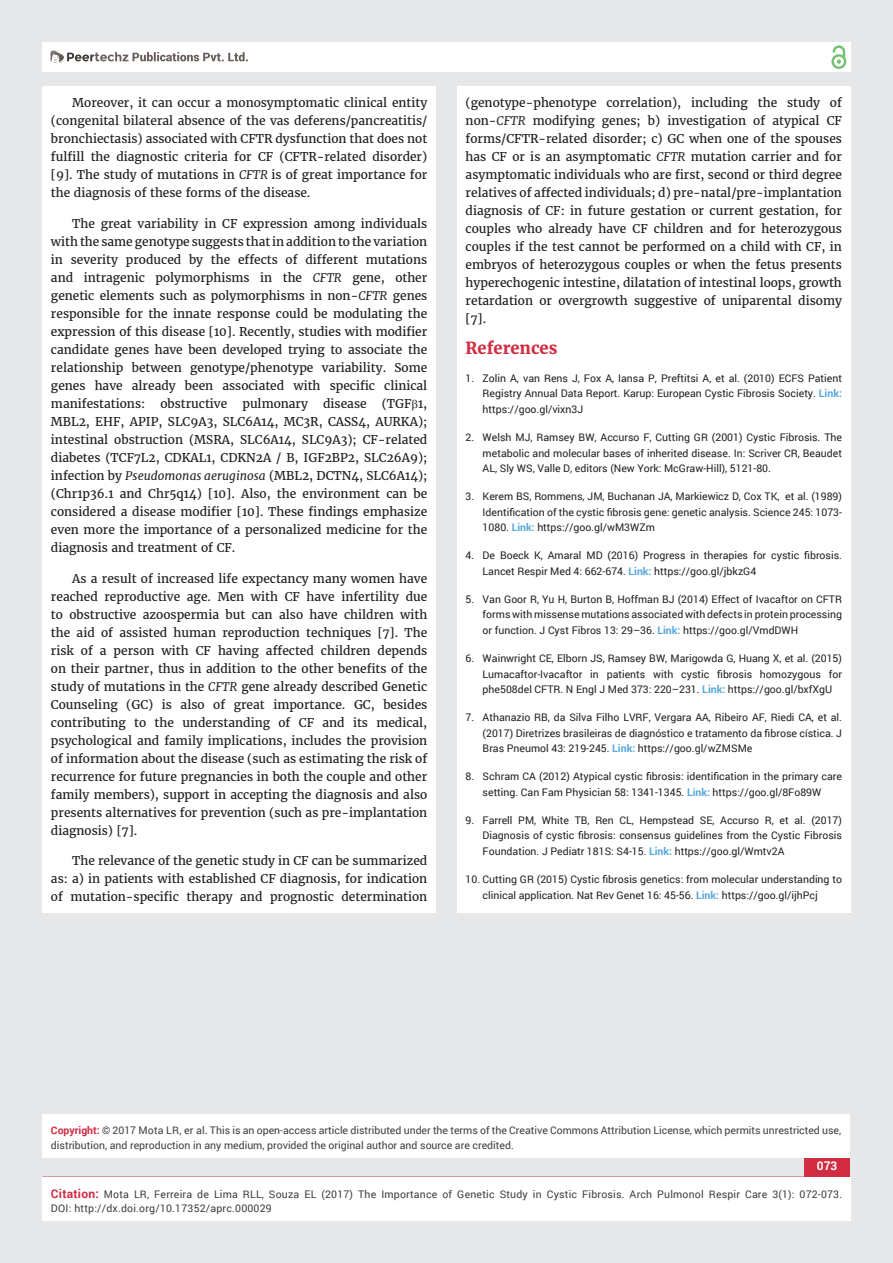
<style>
.page{position:relative;width:893px;height:1263px;background:#e6e7e9}
.page>*{position:absolute;margin:0;border:0;box-sizing:border-box;transform-origin:0 0}
.t1{font:700 16.5px "Merriweather";color:#d12c41}
.t2{font:12px/18px "Merriweather";color:#231f20;text-align:justify}
.t3{font:700 12px "Roboto";color:#fff}
.t4{font:10.5px/15.5px "Roboto";color:#231f20;text-align:justify}
.t5{font:10.5px/15px "Roboto";color:#3e3e3f}
.t6{font:10.5px/13.5px "Roboto";letter-spacing:.02em;color:#3e3e3f}
.s1{font-style:italic}
.s2{font-weight:700;color:#56a7dc}
.s3{font-weight:700;color:#d12c41}
.s4{color:#0b0c0b}
.s5{font-weight:700;font-size:12px;color:#d12c41}
</style>
<div class="page">
<div style="left:42px;top:43px;width:808px;height:29px;background:#fff"></div>
<div style="left:831px;top:54px;width:15px;height:15px;border:2px solid #72c272;border-radius:50%"></div>
<svg style="left:831px;top:45px;width:15px;height:19px"></svg>
<div style="left:804px;top:1157px;width:46px;height:43px;background:#d12c41"></div>
<svg style="left:49px;top:50px;width:199px;height:14px"></svg>
<div style="left:42px;top:1177px;width:809px;height:43px;background:#fff"></div>
<div style="left:42px;top:1115px;width:808px;height:43px;background:#fff"></div>
<div style="left:42px;top:87px;width:394px;height:826px;background:#fff"></div>
<div style="left:457px;top:87px;width:393px;height:826px;background:#fff"></div>
<p class="t2" style="left:51px;top:94px;width:378px;text-indent:21px">Moreover, it can occur a monosymptomatic clinical entity (congenital bilateral absence of the vas deferens/pancreatitis/ bronchiectasis) associated with CFTR dysfunction that does not fulfill the diagnostic criteria for CF (CFTR-related disorder) [9]. The study of mutations in <span class="s1">CFTR</span> is of great importance for the diagnosis of these forms of the disease.</p>
<p class="t2" style="left:51px;top:215px;width:378px;text-indent:21px">The great variability in CF expression among individuals with the same genotype suggests that in addition to the variation in severity produced by the effects of different mutations and intragenic polymorphisms in the <span class="s1">CFTR</span> gene, other genetic elements such as polymorphisms in non-<span class="s1">CFTR</span> genes responsible for the innate response could be modulating the expression of this disease [10]. Recently, studies with modifier candidate genes have been developed trying to associate the relationship between genotype/phenotype variability. Some genes have already been associated with specific clinical manifestations:</p>
<p class="t2" style="left:51px;top:395px;width:378px;text-indent:331px">(TGF 1, MBL2, EHF, APIP, SLC9A3, SLC6A14, MC3R, CASS4, AURKA); intestinal obstruction (MSRA, SLC6A14, SLC9A3); CF-related diabetes (TCF7L2, CDKAL1, CDKN2A / B, IGF2BP2, SLC26A9); infection by <span class="s1">Pseudomonas aeruginosa</span> (MBL2, DCTN4, SLC6A14); (Chr1p36.1 and Chr5q14) [10]. Also, the environment can be considered a disease modifier [10]. These findings emphasize even more the importance of a personalized medicine for the diagnosis and treatment of CF.</p>
<p class="t2" style="left:51px;top:569px;width:378px;text-indent:21px">As a result of increased life expectancy many women have reached reproductive age. Men with CF have infertility due to obstructive azoospermia but can also have children with the aid of assisted human reproduction techniques [7]. The risk of a person with CF having affected children depends on their partner, thus in addition to the other benefits of the study of mutations in the <span class="s1">CFTR</span> gene already described Genetic Counseling (GC) is also of great importance. GC, besides contributing to the understanding of CF and its medical, psychological and family implications, includes the provision of information about the disease (such as estimating the risk of recurrence for future pregnancies in both the couple and other family members), support in accepting the diagnosis and also presents alternatives for prevention (such as pre-implantation diagnosis) [7].</p>
<p class="t2" style="left:51px;top:852px;width:378px;text-indent:21px">The relevance of the genetic study in CF can be summarized as: a) in patients with established CF diagnosis, for indication of mutation-specific therapy and prognostic determination</p>
<p class="t2" style="left:160px;top:395px;width:68px">obstructive</p>
<p class="t2" style="left:242px;top:395px;width:67px">pulmonary</p>
<p class="t2" style="left:323px;top:395px;width:45px">disease</p>
<p class="t2" style="left:466px;top:94px;width:378px">(genotype-phenotype correlation), including the study of non-<span class="s1">CFTR</span> modifying genes; b) investigation of atypical CF forms/CFTR-related disorder; c) GC when one of the spouses has CF or is an asymptomatic <span class="s1">CFTR</span> mutation carrier and for asymptomatic individuals who are first, second or third degree relatives of affected individuals; d) pre-natal/pre-implantation diagnosis of CF: in future gestation or current gestation, for couples who already have CF children and for heterozygous couples if the test cannot be performed on a child with CF, in embryos of heterozygous couples or when the fetus presents hyperechogenic intestine, dilatation of intestinal loops, growth retardation or overgrowth suggestive of uniparental disomy [7].</p>
<h1 class="t1" style="left:466px;top:338px;width:93px">References</h1>
<p class="t4" style="left:483px;top:370px;width:361px;text-indent:-17px">1. Zolin A, van Rens J, Fox A, Iansa P, Preftitsi A, et al. (2010) ECFS Patient Registry Annual Data Report. Karup: European Cystic Fibrosis Society. <span class="s2">Link: </span>https://goo.gl/vixn3J</p>
<p class="t4" style="left:483px;top:429px;width:361px;text-indent:-17px">2. Welsh MJ, Ramsey BW, Accurso F, Cutting GR (2001) Cystic Fibrosis. The metabolic and molecular bases of inherited disease. In: Scriver CR, Beaudet AL, Sly WS, Valle D, editors (New York: McGraw-Hill), 5121-80.</p>
<p class="t4" style="left:483px;top:488px;width:361px;text-indent:-17px">3. Kerem BS, Rommens, JM, Buchanan JA, Markiewicz D, Cox TK, et al. (1989)<br>Identification of the cystic fibrosis gene: genetic analysis. Science 245: 1073- 1080. <span class="s2">Link:</span> https://goo.gl/wM3WZm</p>
<p class="t4" style="left:483px;top:548px;width:361px;text-indent:-17px">4. De Boeck K, Amaral MD (2016) Progress in therapies for cystic fibrosis.<br>Lancet Respir Med 4: 662-674. <span class="s2">Link:</span> https://goo.gl/jbkzG4</p>
<p class="t4" style="left:483px;top:591px;width:361px;text-indent:-17px">5. Van Goor R, Yu H, Burton B, Hoffman BJ (2014) Effect of Ivacaftor on CFTR forms with missense mutations associated with defects in protein processing or function. J Cyst Fibros 13: 29–36. <span class="s2">Link:</span> https://goo.gl/VmdDWH</p>
<p class="t4" style="left:483px;top:650px;width:361px;text-indent:-17px">6. Wainwright CE, Elborn JS, Ramsey BW, Marigowda G, Huang X, et al. (2015)<br>Lumacaftor-Ivacaftor in patients with cystic fibrosis homozygous for phe508del CFTR. N Engl J Med 373: 220–231. <span class="s2">Link:</span> https://goo.gl/bxfXgU</p>
<p class="t4" style="left:483px;top:709px;width:361px;text-indent:-17px">7. Athanazio RB, da Silva Filho LVRF, Vergara AA, Ribeiro AF, Riedi CA, et al. (2017) Diretrizes brasileiras de diagnóstico e tratamento da fibrose cística. J Bras Pneumol 43: 219-245. <span class="s2">Link:</span> https://goo.gl/wZMSMe</p>
<p class="t4" style="left:466px;top:769px;width:378px;text-align:center">8. Schram CA (2012) Atypical cystic fibrosis: identification in the primary care setting. Can Fam Physician 58: 1341-1345. <span class="s2">Link:</span> https://goo.gl/8Fo89W</p>
<p class="t4" style="left:483px;top:812px;width:361px;text-indent:-17px">9. Farrell PM, White TB, Ren CL, Hempstead SE, Accurso R, et al. (2017)<br>Diagnosis of cystic fibrosis: consensus guidelines from the Cystic Fibrosis Foundation. J Pediatr 181S: S4-15. <span class="s2">Link:</span> https://goo.gl/Wmtv2A</p>
<p class="t4" style="left:483px;top:871px;width:361px;text-indent:-17px">10. Cutting GR (2015) Cystic fibrosis genetics: from molecular understanding to clinical application. Nat Rev Genet 16: 45-56. <span class="s2">Link:</span> https://goo.gl/ijhPcj</p>
<p class="t5" style="left:51px;top:1123px;width:792px"><span class="s3">Copyright:</span> © 2017 Mota LR, er al<span class="s4">.</span> This is an open-access article distributed under the terms of the Creative Commons Attribution License, which permits unrestricted use, distribution, and reproduction in any medium, provided the original author and source are credited.</p>
<p class="t3" style="left:817px;top:1157px;width:22px">073</p>
<p class="t6" style="left:51px;top:1188px;width:793px"><span class="s5">Citation:</span> Mota LR, Ferreira de Lima RLL, Souza EL (2017) The Importance of Genetic Study in Cystic Fibrosis. Arch Pulmonol Respir Care 3(1): 072-073.<br>DOI: http://dx.doi.org/10.17352/aprc.000029</p>
</div>
